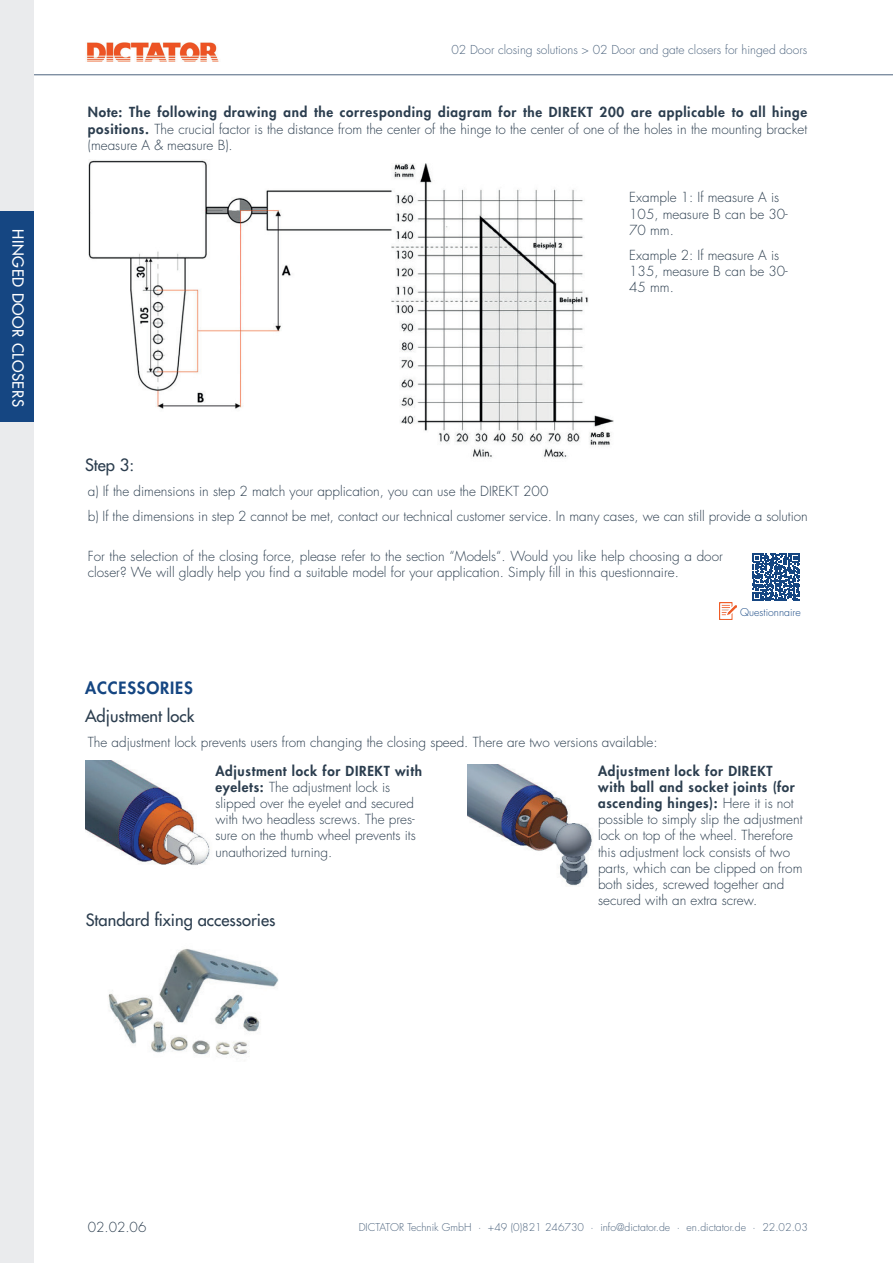
<style>
.page{position:relative;width:893px;height:1263px;background:#fff}
.page>*{position:absolute;margin:0;border:0;box-sizing:border-box;transform-origin:0 0}
.t1{font:500 16.5px "Futura Std";color:#2b3d4e}
.t2{font:800 16.5px "Futura Std";letter-spacing:.05em;color:#154682}
.t3{font:500 15px "Futura Std";letter-spacing:.04em;color:#fff}
.t4{font:300 13.5px/16.2px "Futura Std";color:#2b3d4e}
.t5{font:300 12px "Futura Std";color:#4d647e}
.t6{font:300 10.5px "Futura Std";color:#4d647e}
.t7{font:300 10.5px "Futura Std";color:#154682}
.s1{font-weight:800}
</style>
<div class="page">
<div style="left:0;top:0;width:34px;height:1263px;background:#eaebed"></div>
<img style="left:87px;top:43px;width:132px;height:19px">
<hr style="left:34px;top:74px;width:859px;height:1px;background:#4d647e">
<div style="left:0;top:211px;width:34px;height:211px;background:#154682"></div>
<img style="left:89px;top:160px;width:524px;height:299px">
<img style="left:85px;top:760px;width:125px;height:105px">
<img style="left:468px;top:764px;width:124px;height:122px">
<img style="left:108px;top:948px;width:171px;height:107px">
<svg style="left:752px;top:553px;width:48px;height:48px"></svg>
<img style="left:720px;top:603px;width:17px;height:17px">
<p class="t3" style="left:27px;top:229px;width:179px;rotate:90deg">HINGED DOOR CLOSERS</p>
<p class="t5" style="left:451px;top:42px;width:357px">02 Door closing solutions &gt; 02 Door and gate closers for hinged doors</p>
<p class="t4" style="left:88px;top:105px;width:721px;text-align:justify"><span class="s1">Note: The following drawing and the corresponding diagram for the DIREKT 200 are applicable to all hinge positions.</span> The crucial factor is the distance from the center of the hinge to the center of one of the holes in the mounting bracket (measure A &amp; measure B).</p>
<p class="t4" style="left:629px;top:190px;width:160px">Example 1: If measure A is<br>105, measure B can be 30-<br>70 mm.</p>
<p class="t4" style="left:629px;top:247px;width:160px">Example 2: If measure A is<br>135, measure B can be 30-<br>45 mm.</p>
<p class="t1" style="left:85px;top:455px;width:51px">Step 3:</p>
<p class="t4" style="left:88px;top:479px;width:721px;line-height:24.8px">a) If the dimensions in step 2 match your application, you can use the DIREKT 200<br>b) If the dimensions in step 2 cannot be met, contact our technical customer service. In many cases, we can still provide a solution</p>
<p class="t4" style="left:88px;top:548px;width:636px">For the selection of the closing force, please refer to the section “Models“. Would you like help choosing a door closer? We will gladly help you find a suitable model for your application. Simply fill in this questionnaire.</p>
<p class="t7" style="left:740px;top:606px;width:62px">Questionnaire</p>
<p class="t2" style="left:85px;top:677px;width:109px">ACCESSORIES</p>
<p class="t1" style="left:85px;top:706px;width:111px">Adjustment lock</p>
<p class="t4" style="left:88px;top:734px;width:571px">The adjustment lock prevents users from changing the closing speed. There are two versions available:</p>
<p class="t4" style="left:215px;top:763px;width:208px"><span class="s1">Adjustment lock for DIREKT with eyelets:</span> The adjustment lock is slipped over the eyelet and secured with two headless screws. The pres&shy;sure on the thumb wheel prevents its unauthorized turning.</p>
<p class="t4" style="left:598px;top:763px;width:206px"><span class="s1">Adjustment lock for DIREKT with ball and socket joints (for ascending hinges):</span> Here it is not possible to simply slip the adjustment lock on top of the wheel. Therefore this adjustment lock consists of two parts, which can be clipped on from both sides, screwed together and secured with an extra screw.</p>
<p class="t1" style="left:86px;top:909px;width:191px">Standard fixing accessories</p>
<p class="t4" style="left:88px;top:1219px;width:60px">02.02.06</p>
<p class="t6" style="left:359px;top:1221px;width:451px">DICTATOR Technik GmbH · +49 (0)821 246730 · info@dictator.de · en.dictator.de · 22.02.03</p>
</div>
